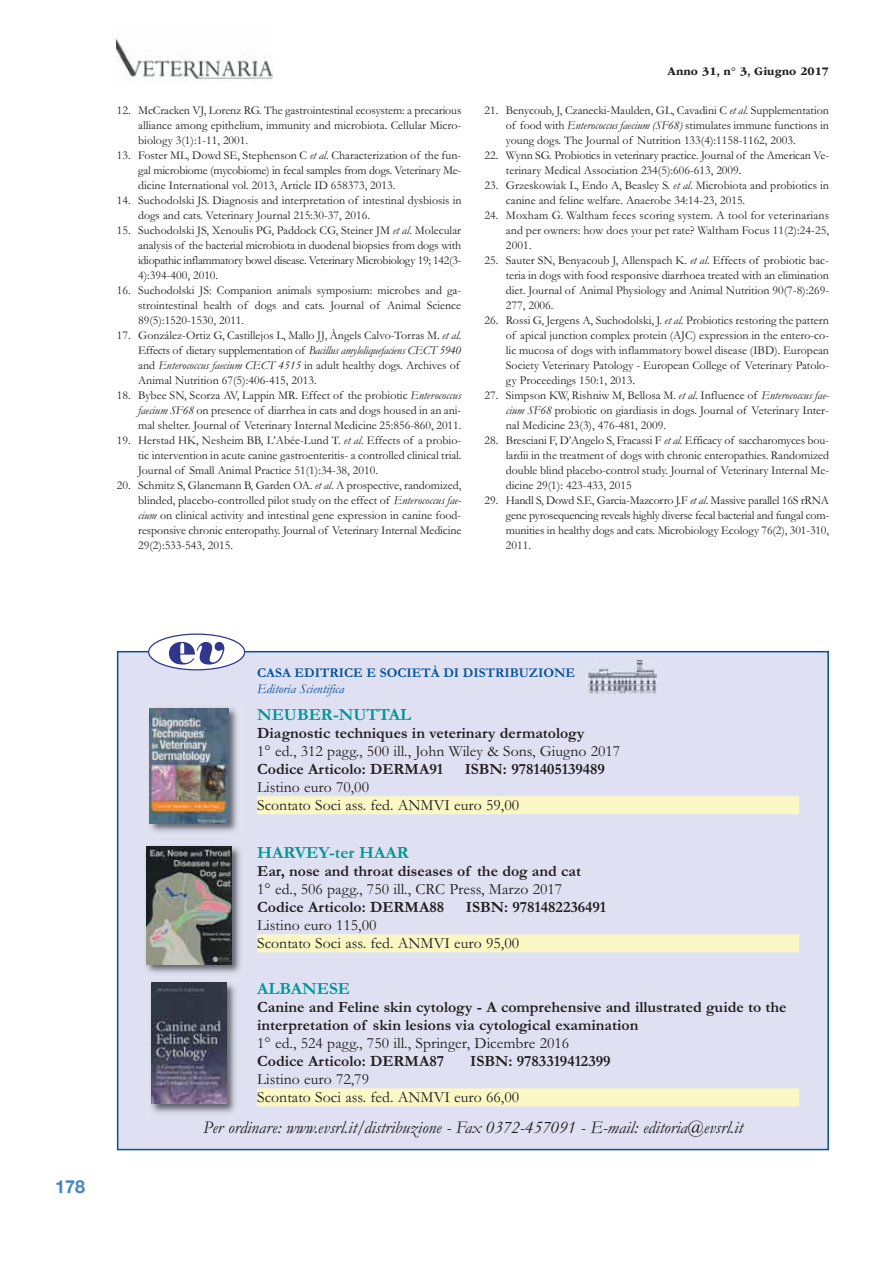
<style>
.page{position:relative;width:893px;height:1263px;background:#fff}
.page>*{position:absolute;margin:0;border:0;box-sizing:border-box;transform-origin:0 0}
.t1{font:italic 18px "Garamond";color:#201d1e}
.t2{font:700 18px "Helvetica Neue LT Std";color:#4084c3}
.t3{font:700 17.25px "Garamond";color:#009595}
.t4{font:700 15.75px/18px "Garamond";color:#201d1e}
.t5{font:15.75px/18px "Garamond";color:#201d1e}
.t6{font:700 13.5px "Garamond";color:#02509b}
.t7{font:italic 13.5px "Garamond";color:#02509b}
.t8{font:12px/15px "Garamond";color:#201d1e;text-align:justify}
.t9{font:700 12px "ITC Garamond Std";color:#201d1e}
.s1{font-style:italic}
</style>
<div class="page">
<img style="left:117px;top:39px;width:155px;height:42px">
<div style="left:118px;top:652px;width:709px;height:497px;background:#dfe1f2"></div>
<img style="left:149px;top:707px;width:89px;height:125px">
<img style="left:150px;top:708px;width:79px;height:115px">
<div style="left:149px;top:634px;width:96px;height:36px;background:#fff;border-radius:50%"></div>
<div style="left:148px;top:633px;width:97px;height:37px;border:1px solid #2f368c;border-radius:50%"></div>
<svg style="left:169px;top:642px;width:55px;height:23px"></svg>
<img style="left:587px;top:660px;width:70px;height:33px">
<div style="left:257px;top:796px;width:542px;height:18px;background:#fcf8c5"></div>
<img style="left:146px;top:846px;width:95px;height:128px">
<img style="left:147px;top:846px;width:85px;height:118px">
<div style="left:257px;top:934px;width:542px;height:18px;background:#fcf8c5"></div>
<img style="left:151px;top:982px;width:85px;height:132px">
<img style="left:152px;top:982px;width:74px;height:122px">
<div style="left:257px;top:1088px;width:542px;height:18px;background:#fcf8c5"></div>
<p class="t8" style="left:138px;top:104px;width:325px;text-indent:-21px">12. McCracken VJ, Lorenz RG. The gastrointestinal ecosystem: a precarious alliance among epithelium, immunity and microbiota. Cellular Micro&shy;biology 3(1):1-11, 2001.</p>
<p class="t8" style="left:138px;top:149px;width:325px;text-indent:-21px">13. Foster ML, Dowd SE, Stephenson C <span class="s1">et al</span>. Characterization of the fun&shy;gal microbiome (mycobiome) in fecal samples from dogs. Veterinary Me&shy;dicine International vol. 2013, Article ID 658373, 2013.</p>
<p class="t8" style="left:138px;top:194px;width:325px;text-indent:-21px">14. Suchodolski JS. Diagnosis and interpretation of intestinal dysbiosis in dogs and cats. Veterinary Journal 215:30-37, 2016.</p>
<p class="t8" style="left:138px;top:224px;width:325px;text-indent:-21px">15. Suchodolski JS, Xenoulis PG, Paddock CG, Steiner JM <span class="s1">et al</span>. Molecular analysis of the bacterial microbiota in duodenal biopsies from dogs with idiopathic inflammatory bowel disease. Veterinary Microbiology 19; 142(3- 4):394-400, 2010.</p>
<p class="t8" style="left:138px;top:284px;width:325px;text-indent:-21px">16. Suchodolski JS: Companion animals symposium: microbes and ga&shy;strointestinal health of dogs and cats. Journal of Animal Science 89(5):1520-1530, 2011.</p>
<p class="t8" style="left:138px;top:329px;width:325px;text-align:left;text-indent:-21px">17. González-Ortiz G, Castillejos L, Mallo JJ, Àngels Calvo-Torras M. <span class="s1">et al</span>.<br>Effects of dietary supplementation of <span class="s1">Bacillus amyloliquefaciens CECT 5940 </span>and <span class="s1">Enterococcus faecium CECT 4515</span> in adult healthy dogs. Archives of Animal Nutrition 67(5):406-415, 2013.</p>
<p class="t8" style="left:138px;top:389px;width:325px;text-indent:-21px">18. Bybee SN, Scorza AV, Lappin MR. Effect of the probiotic <span class="s1">Enterococcus faecium SF68</span> on presence of diarrhea in cats and dogs housed in an ani&shy;mal shelter. Journal of Veterinary Internal Medicine 25:856-860, 2011.</p>
<p class="t8" style="left:138px;top:434px;width:325px;text-indent:-21px">19. Herstad HK, Nesheim BB, L’Abée-Lund T. <span class="s1">et al</span>. Effects of a probio&shy;tic intervention in acute canine gastroenteritis- a controlled clinical trial.<br>Journal of Small Animal Practice 51(1):34-38, 2010.</p>
<p class="t8" style="left:138px;top:479px;width:325px;text-indent:-21px">20. Schmitz S, Glanemann B, Garden OA. <span class="s1">et al</span>. A prospective, randomized, blinded, placebo-controlled pilot study on the effect of <span class="s1">Enterococcus fae&shy;cium</span> on clinical activity and intestinal gene expression in canine food&shy;responsive chronic enteropathy. Journal of Veterinary Internal Medicine 29(2):533-543, 2015.</p>
<p class="t9" style="left:667px;top:66px;width:163px">Anno 31, n° 3, Giugno 2017</p>
<p class="t8" style="left:506px;top:104px;width:325px;text-indent:-21px">21. Benycoub, J, Czanecki-Maulden, GL, Cavadini C <span class="s1">et al</span>. Supplementation of food with <span class="s1">Enterococcus faecium (SF68)</span> stimulates immune functions in young dogs. The Journal of Nutrition 133(4):1158-1162, 2003.</p>
<p class="t8" style="left:506px;top:149px;width:325px;text-indent:-21px">22. Wynn SG. Probiotics in veterinary practice. Journal of the American Ve&shy;terinary Medical Association 234(5):606-613, 2009.</p>
<p class="t8" style="left:506px;top:179px;width:325px;text-indent:-21px">23. Grzeskowiak L, Endo A, Beasley S. <span class="s1">et al</span>. Microbiota and probiotics in canine and feline welfare. Anaerobe 34:14-23, 2015.</p>
<p class="t8" style="left:506px;top:209px;width:325px;text-indent:-21px">24. Moxham G. Waltham feces scoring system. A tool for veterinarians and per owners: how does your pet rate? Waltham Focus 11(2):24-25, 2001.</p>
<p class="t8" style="left:506px;top:254px;width:325px;text-indent:-21px">25. Sauter SN, Benyacoub J, Allenspach K. <span class="s1">et al</span>. Effects of probiotic bac&shy;teria in dogs with food responsive diarrhoea treated with an elimination diet. Journal of Animal Physiology and Animal Nutrition 90(7-8):269- 277, 2006.</p>
<p class="t8" style="left:506px;top:314px;width:325px;text-indent:-21px">26. Rossi G, Jergens A, Suchodolski, J. <span class="s1">et al</span>. Probiotics restoring the pattern of apical junction complex protein (AJC) expression in the entero-co&shy;lic mucosa of dogs with inflammatory bowel disease (IBD). European Society Veterinary Patology - European College of Veterinary Patolo&shy;gy Proceedings 150:1, 2013.</p>
<p class="t8" style="left:506px;top:389px;width:325px;text-indent:-21px">27. Simpson KW, Rishniw M, Bellosa M. <span class="s1">et al</span>. Influence of <span class="s1">Enterococcus fae&shy;cium SF68</span> probiotic on giardiasis in dogs. Journal of Veterinary Inter&shy;nal Medicine 23(3), 476-481, 2009.</p>
<p class="t8" style="left:506px;top:434px;width:325px;text-indent:-21px">28. Bresciani F, D’Angelo S, Fracassi F <span class="s1">et al.</span> Efficacy of saccharomyces bou&shy;lardii in the treatment of dogs with chronic enteropathies. Randomized double blind placebo-control study. Journal of Veterinary Internal Me&shy;dicine 29(1): 423-433, 2015</p>
<p class="t8" style="left:506px;top:494px;width:325px;text-indent:-21px">29. Handl S, Dowd S.E, Garcia-Mazcorro J.F <span class="s1">et al</span>. Massive parallel 16S rRNA gene pyrosequencing reveals highly diverse fecal bacterial and fungal com&shy;munities in healthy dogs and cats. Microbiology Ecology 76(2), 301-310, 2011.</p>
<h1 class="t2" style="left:55px;top:1180px;width:32px">178</h1>
<p class="t6" style="left:257px;top:667px;width:319px">CASA EDITRICE E SOCIETÀ DI DISTRIBUZIONE</p>
<p class="t7" style="left:257px;top:684px;width:89px">Editoria Scientifica</p>
<h2 class="t3" style="left:257px;top:707px;width:155px">NEUBER-NUTTAL</h2>
<h3 class="t4" style="left:257px;top:725px;width:329px">Diagnostic techniques in veterinary dermatology</h3>
<h3 class="t5" style="left:257px;top:743px;width:365px">1° ed., 312 pagg., 500 ill., John Wiley &amp; Sons, Giugno 2017</h3>
<h3 class="t4" style="left:257px;top:761px;width:187px">Codice Articolo: DERMA91</h3>
<h3 class="t4" style="left:465px;top:761px;width:142px">ISBN: 9781405139489</h3>
<h3 class="t5" style="left:257px;top:779px;width:263px">Listino euro 70,00<br>Scontato Soci ass. fed. ANMVI euro 59,00</h3>
<h2 class="t3" style="left:257px;top:846px;width:153px">HARVEY-ter HAAR</h2>
<h3 class="t4" style="left:257px;top:863px;width:325px">Ear, nose and throat diseases of the dog and cat</h3>
<h3 class="t5" style="left:257px;top:882px;width:307px">1° ed., 506 pagg., 750 ill., CRC Press, Marzo 2017</h3>
<h3 class="t4" style="left:257px;top:899px;width:188px">Codice Articolo: DERMA88</h3>
<h3 class="t4" style="left:466px;top:899px;width:142px">ISBN: 9781482236491</h3>
<h3 class="t5" style="left:257px;top:918px;width:263px">Listino euro 115,00<br>Scontato Soci ass. fed. ANMVI euro 95,00</h3>
<h2 class="t3" style="left:257px;top:982px;width:94px">ALBANESE</h2>
<h3 class="t4" style="left:257px;top:999px;width:531px">Canine and Feline skin cytology - A comprehensive and illustrated guide to the interpretation of skin lesions via cytological examination</h3>
<h3 class="t5" style="left:257px;top:1036px;width:314px">1° ed., 524 pagg., 750 ill., Springer, Dicembre 2016</h3>
<h3 class="t4" style="left:257px;top:1053px;width:188px">Codice Articolo: DERMA87</h3>
<h3 class="t4" style="left:470px;top:1053px;width:142px">ISBN: 9783319412399</h3>
<h3 class="t5" style="left:257px;top:1072px;width:263px">Listino euro 72,79<br>Scontato Soci ass. fed. ANMVI euro 66,00</h3>
<h1 class="t1" style="left:203px;top:1121px;width:541px">Per ordinare: www.evsrl.it/distribuzione - Fax 0372-457091 - E-mail: editoria@evsrl.it</h1>
</div>
